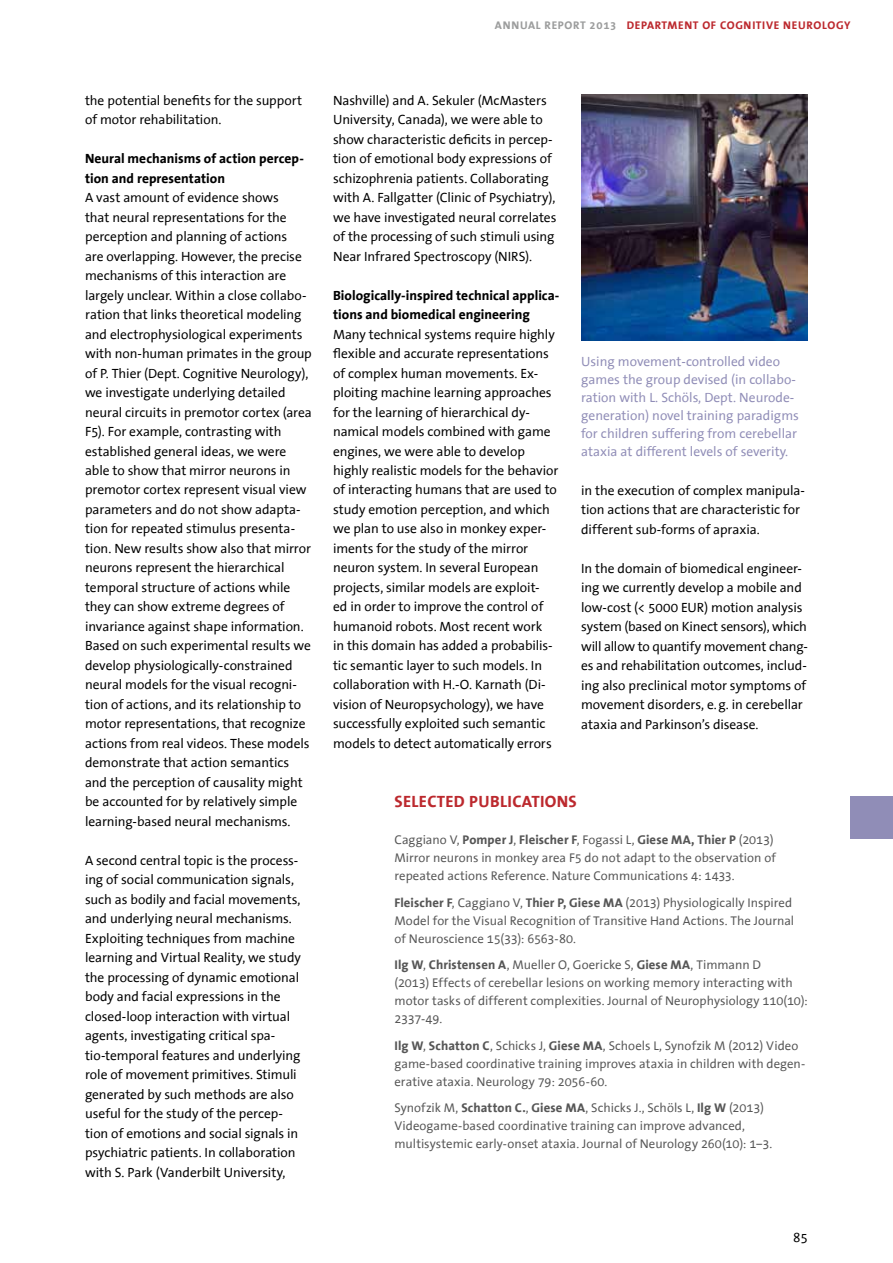
<style>
.page{position:relative;width:893px;height:1263px;background:#fff}
.page>*{position:absolute;margin:0;border:0;box-sizing:border-box;transform-origin:0 0}
.t1{font:700 16.5px "The Sans Office";letter-spacing:.02em;color:#bc292e}
.t2{font:13.5px/19.5px "The Sans Office";letter-spacing:-.005em;color:#000}
.t3{font:13.5px/18px "The Sans Office";color:#908db7}
.t4{font:700 13.5px/19.5px "The Sans Office";color:#000}
.t5{font:12.75px/18px "The Sans Office";color:#565656}
.t6{font:700 11.25px "The Sans Office";letter-spacing:.06em;color:#bc292e}
.s1{color:#9c9d9d}
.s2{font-weight:700}
</style>
<div class="page">
<img style="left:581px;top:94px;width:227px;height:246px">
<div style="left:850px;top:796px;width:43px;height:42px;background:#908db7"></div>
<p class="t6" style="left:495px;top:20px;width:357px"><span class="s1">Annual report 2013</span> department of cognitive neurology</p>
<p class="t2" style="left:85px;top:91px;width:219px">the potential benefits for the support of motor rehabilitation.</p>
<p class="t4" style="left:85px;top:149px;width:220px">Neural mechanisms of action percep&shy;tion and representation</p>
<p class="t2" style="left:85px;top:188px;width:228px">A vast amount of evidence shows<br>that neural representations for the perception and planning of actions<br>are overlapping. However, the precise mechanisms of this interaction are largely unclear. Within a close collabo&shy;ration that links theoretical modeling and electrophysiological experiments with non-human primates in the group of P. Thier (Dept. Cognitive Neurology), we investigate underlying detailed neural circuits in premotor cortex (area F5). For example, contrasting with established general ideas, we were able to show that mirror neurons in premotor cortex represent visual view parameters and do not show adapta&shy;tion for repeated stimulus presenta&shy;tion. New results show also that mirror neurons represent the hierarchical temporal structure of actions while they can show extreme degrees of invariance against shape information.<br>Based on such experimental results we develop physiologically-constrained neural models for the visual recogni&shy;tion of actions, and its relationship to motor representations, that recognize actions from real videos. These models demonstrate that action semantics and the perception of causality might be accounted for by relatively simple learning-based neural mechanisms.</p>
<p class="t2" style="left:85px;top:851px;width:217px">A second central topic is the process&shy;ing of social communication signals, such as bodily and facial movements, and underlying neural mechanisms.<br>Exploiting techniques from machine learning and Virtual Reality, we study the processing of dynamic emotional body and facial expressions in the closed-loop interaction with virtual agents, investigating critical spa&shy;tio-temporal features and underlying role of movement primitives. Stimuli generated by such methods are also useful for the study of the percep&shy;tion of emotions and social signals in psychiatric patients. In collaboration with S. Park (Vanderbilt University,</p>
<p class="t2" style="left:333px;top:91px;width:225px">Nashville) and A. Sekuler (McMasters University, Canada), we were able to show characteristic deficits in percep&shy;tion of emotional body expressions of schizophrenia patients. Collaborating with A. Fallgatter (Clinic of Psychiatry), we have investigated neural correlates of the processing of such stimuli using Near Infrared Spectroscopy (NIRS).</p>
<p class="t4" style="left:333px;top:286px;width:228px">Biologically-inspired technical applica&shy;tions and biomedical engineering</p>
<p class="t2" style="left:333px;top:325px;width:227px">Many technical systems require highly flexible and accurate representations of complex human movements. Ex&shy;ploiting machine learning approaches for the learning of hierarchical dy&shy;namical models combined with game engines, we were able to develop highly realistic models for the behavior of interacting humans that are used to study emotion perception, and which we plan to use also in monkey exper&shy;iments for the study of the mirror neuron system. In several European projects, similar models are exploit-<br>ed in order to improve the control of humanoid robots. Most recent work<br>in this domain has added a probabilis&shy;tic semantic layer to such models. In collaboration with H.-O. Karnath (Di&shy;vision of Neuropsychology), we have successfully exploited such semantic models to detect automatically errors</p>
<p class="t3" style="left:581px;top:353px;width:219px">Using movement-controlled video games the group devised (in collabo&shy;ration with L. Schöls, Dept. Neurode&shy;generation) novel training paradigms for children suffering from cerebellar ataxia at different levels of severity.</p>
<p class="t2" style="left:581px;top:481px;width:225px">in the execution of complex manipula&shy;tion actions that are characteristic for different sub-forms of apraxia.</p>
<p class="t2" style="left:581px;top:559px;width:228px">In the domain of biomedical engineer&shy;ing we currently develop a mobile and low-cost (&lt; 5000 EUR) motion analysis system (based on Kinect sensors), which will allow to quantify movement chang&shy;es and rehabilitation outcomes, includ&shy;ing also preclinical motor symptoms of movement disorders, e.g. in cerebellar ataxia and Parkinson’s disease.</p>
<p class="t1" style="left:394px;top:792px;width:184px">Selected Publications</p>
<p class="t5" style="left:394px;top:831px;width:383px">Caggiano V, <span class="s2">Pomper J</span>, <span class="s2">Fleischer F</span>, Fogassi L, <span class="s2">Giese MA, Thier P</span> (2013)<br>Mirror neurons in monkey area F5 do not adapt to the observation of repeated actions Reference. Nature Communications 4: 1433.</p>
<p class="t5" style="left:394px;top:894px;width:401px"><span class="s2">Fleischer F</span>, Caggiano V, <span class="s2">Thier P, Giese MA</span> (2013) Physiologically Inspired<br>Model for the Visual Recognition of Transitive Hand Actions. The Journal of Neuroscience 15(33): 6563-80.</p>
<p class="t5" style="left:394px;top:956px;width:415px"><span class="s2">Ilg W</span>, <span class="s2">Christensen A</span>, Mueller O, Goericke S, <span class="s2">Giese MA</span>, Timmann D<br>(2013) Effects of cerebellar lesions on working memory interacting with motor tasks of different complexities. Journal of Neurophysiology 110(10):<br>2337-49.</p>
<p class="t5" style="left:394px;top:1037px;width:412px"><span class="s2">Ilg W</span>, <span class="s2">Schatton C</span>, Schicks J, <span class="s2">Giese MA</span>, Schoels L, Synofzik M (2012) Video game-based coordinative training improves ataxia in children with degen&shy;erative ataxia. Neurology 79: 2056-60.</p>
<p class="t5" style="left:394px;top:1099px;width:379px">Synofzik M, <span class="s2">Schatton C.</span>, <span class="s2">Giese MA</span>, Schicks J., Schöls L, <span class="s2">Ilg W</span> (2013)<br>Videogame-based coordinative training can improve advanced, multisystemic early-onset ataxia. Journal of Neurology 260(10): 1–3.</p>
<p class="t2" style="left:793px;top:1228px;width:16px">85</p>
</div>
